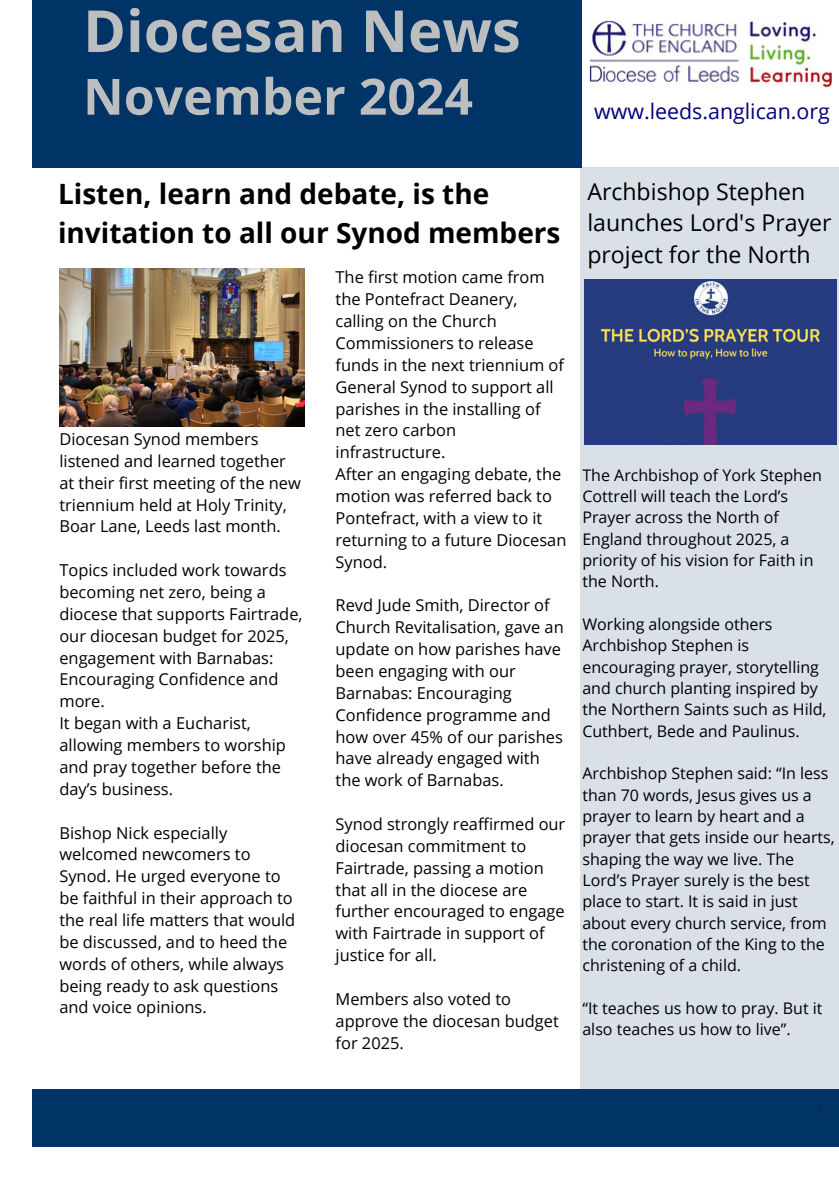
<style>
.page{position:relative;width:839px;height:1191px;background:#fff}
.page>*{position:absolute;margin:0;border:0;box-sizing:border-box;transform-origin:0 0}
.t1{font:700 58px "Open Sans";color:#bcbec0}
.t2{font:700 50px "Open Sans";color:#bcbec0}
.t3{font:700 28px/39px "Open Sans";color:#000}
.t4{font:23.2px/31.6px "Open Sans";color:#000}
.t5{font:21.4px "Open Sans";color:#000080}
.t6{font:16.4px/21.8px "Open Sans";color:#000}
.t7{font:16px/21.4px "Open Sans";color:#000}
.t8{font:10px "Open Sans";color:#231f20}
</style>
<div class="page">
<div style="left:580px;top:168px;width:258px;height:947px;background:#d9e0e8"></div>
<div style="left:32px;top:0;width:549px;height:168px;background:#036"></div>
<div style="left:32px;top:1089px;width:806px;height:57px;background:#036"></div>
<img style="left:589px;top:20px;width:242px;height:68px">
<img style="left:59px;top:269px;width:245px;height:157px">
<img style="left:584px;top:280px;width:252px;height:165px">
<h4 class="t1" style="left:83px;top:-10px;width:439px">Diocesan News</h4>
<p class="t2" style="left:83px;top:61px;width:391px">November 2024</p>
<p class="t5" style="left:594px;top:96px;width:237px">www.leeds.anglican.org</p>
<p class="t3" style="left:58px;top:174px;width:504px">Listen, learn and debate, is the invitation to all our Synod members</p>
<p class="t4" style="left:587px;top:175px;width:246px">Archbishop Stephen launches Lord's Prayer project for the North</p>
<p class="t6" style="left:59px;top:428px;width:243px">Diocesan Synod members listened and learned together at their first meeting of the new triennium held at Holy Trinity,<br>Boar Lane, Leeds last month.</p>
<p class="t6" style="left:59px;top:559px;width:245px">Topics included work towards becoming net zero, being a diocese that supports Fairtrade, our diocesan budget for 2025, engagement with Barnabas:<br>Encouraging Confidence and more.</p>
<p class="t6" style="left:59px;top:712px;width:228px">It began with a Eucharist, allowing members to worship and pray together before the day’s business.</p>
<h4 class="t6" style="left:59px;top:821px;width:237px">Bishop Nick especially welcomed newcomers to<br>Synod. He urged everyone to be faithful in their approach to the real life matters that would be discussed, and to heed the words of others, while always being ready to ask questions and voice opinions.</h4>
<p class="t6" style="left:335px;top:266px;width:230px">The first motion came from the Pontefract Deanery, calling on the Church<br>Commissioners to release funds in the next triennium of<br>General Synod to support all parishes in the installing of net zero carbon infrastructure.</p>
<p class="t6" style="left:335px;top:463px;width:232px">After an engaging debate, the motion was referred back to<br>Pontefract, with a view to it returning to a future Diocesan<br>Synod.</p>
<p class="t6" style="left:335px;top:594px;width:230px">Revd Jude Smith, Director of<br>Church Revitalisation, gave an update on how parishes have been engaging with our<br>Barnabas: Encouraging<br>Confidence programme and how over 45% of our parishes have already engaged with the work of Barnabas.</p>
<p class="t6" style="left:335px;top:813px;width:231px">Synod strongly reaffirmed our diocesan commitment to<br>Fairtrade, passing a motion</p>
<p class="t6" style="left:335px;top:878px;width:231px">that all in the diocese are further encouraged to engage with Fairtrade in support of justice for all.</p>
<p class="t6" style="left:335px;top:988px;width:225px">Members also voted to approve the diocesan budget for 2025.</p>
<p class="t7" style="left:582px;top:464px;width:241px">The Archbishop of York Stephen<br>Cottrell will teach the Lord’s<br>Prayer across the North of<br>England throughout 2025, a priority of his vision for Faith in the North.</p>
<p class="t7" style="left:582px;top:613px;width:245px">Working alongside others<br>Archbishop Stephen is encouraging prayer, storytelling and church planting inspired by the Northern Saints such as Hild,<br>Cuthbert, Bede and Paulinus.</p>
<p class="t7" style="left:582px;top:763px;width:254px">Archbishop Stephen said: “In less than 70 words, Jesus gives us a prayer to learn by heart and a prayer that gets inside our hearts, shaping the way we live. The<br>Lord’s Prayer surely is the best place to start. It is said in just about every church service, from the coronation of the King to the christening of a child.</p>
<p class="t7" style="left:582px;top:997px;width:241px">“It teaches us how to pray. But it also teaches us how to live”.</p>
<h3 class="t8" style="left:817px;top:1104px;width:4px">I</h3>
</div>
